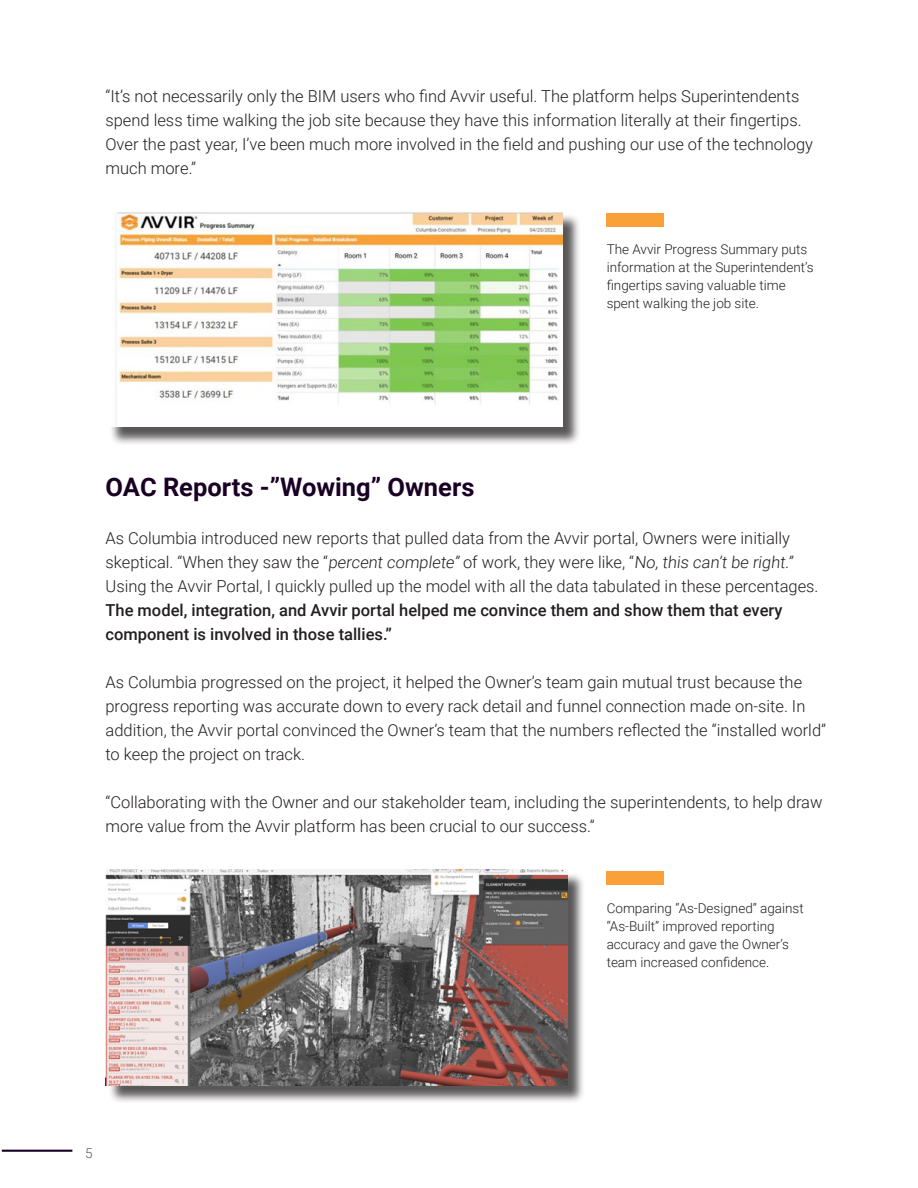
<style>
.page{position:relative;width:918px;height:1188px;background:#fff}
.page>*{position:absolute;margin:0;border:0;box-sizing:border-box;transform-origin:0 0}
.Sub_Title{font:700 25.5px "Roboto";color:#1a0025}
.body_text{font:300 16.5px/24px "Roboto";color:#231f20}
.body_text-2{font:300 13.5px/18px "Roboto";color:#231f20}
.t1{font:300 13.5px "Roboto";color:#57585a}
.s1{font-weight:500}
</style>
<div class="page">
<hr style="left:2px;top:1150px;width:70px;height:2px;background:#1a0025">
<div style="left:607px;top:213px;width:57px;height:13px;background:#f9a138"></div>
<div style="left:109px;top:214px;width:472px;height:231px;background:#231f20;opacity:.75"></div>
<img style="left:109px;top:211px;width:453px;height:216px">
<div style="left:607px;top:872px;width:57px;height:13px;background:#f9a138"></div>
<div style="left:108px;top:872px;width:478px;height:232px;background:#231f20;opacity:.75"></div>
<img style="left:105px;top:870px;width:462px;height:215px">
<p class="body_text" style="left:105px;top:84px;width:709px">“It’s not necessarily only the BIM users who find Avvir useful. The platform helps Superintendents spend less time walking the job site because they have this information literally at their fingertips.<br>Over the past year, I’ve been much more involved in the field and pushing our use of the technology much more.”</p>
<p class="body_text-2" style="left:607px;top:240px;width:208px">The Avvir Progress Summary puts information at the Superintendent’s fingertips saving valuable time spent walking the job site.</p>
<p class="Sub_Title" style="left:105px;top:469px;width:370px">OAC Reports -”Wowing” Owners</p>
<p class="body_text" style="left:105px;top:526px;width:715px">As Columbia introduced new reports that pulled data from the Avvir portal, Owners were initially skeptical. “When they saw the “percent complete” of work, they were like, “No, this can’t be right.” Using the Avvir Portal, I quickly pulled up the model with all the data tabulated in these percentages.<br><span class="s1">The model, integration, and Avvir portal helped me convince them and show them that every component is involved in those tallies.”</span></p>
<p class="body_text" style="left:105px;top:670px;width:722px">As Columbia progressed on the project, it helped the Owner’s team gain mutual trust because the progress reporting was accurate down to every rack detail and funnel connection made on-site. In addition, the Avvir portal convinced the Owner’s team that the numbers reflected the “installed world” to keep the project on track.</p>
<p class="body_text" style="left:105px;top:790px;width:719px">“Collaborating with the Owner and our stakeholder team, including the superintendents, to help draw more value from the Avvir platform has been crucial to our success.”</p>
<p class="body_text-2" style="left:607px;top:898px;width:199px">Comparing “As-Designed” against “As-Built” improved reporting accuracy and gave the Owner’s team increased confidence.</p>
<p class="t1" style="left:85px;top:1143px;width:9px">5</p>
</div>
